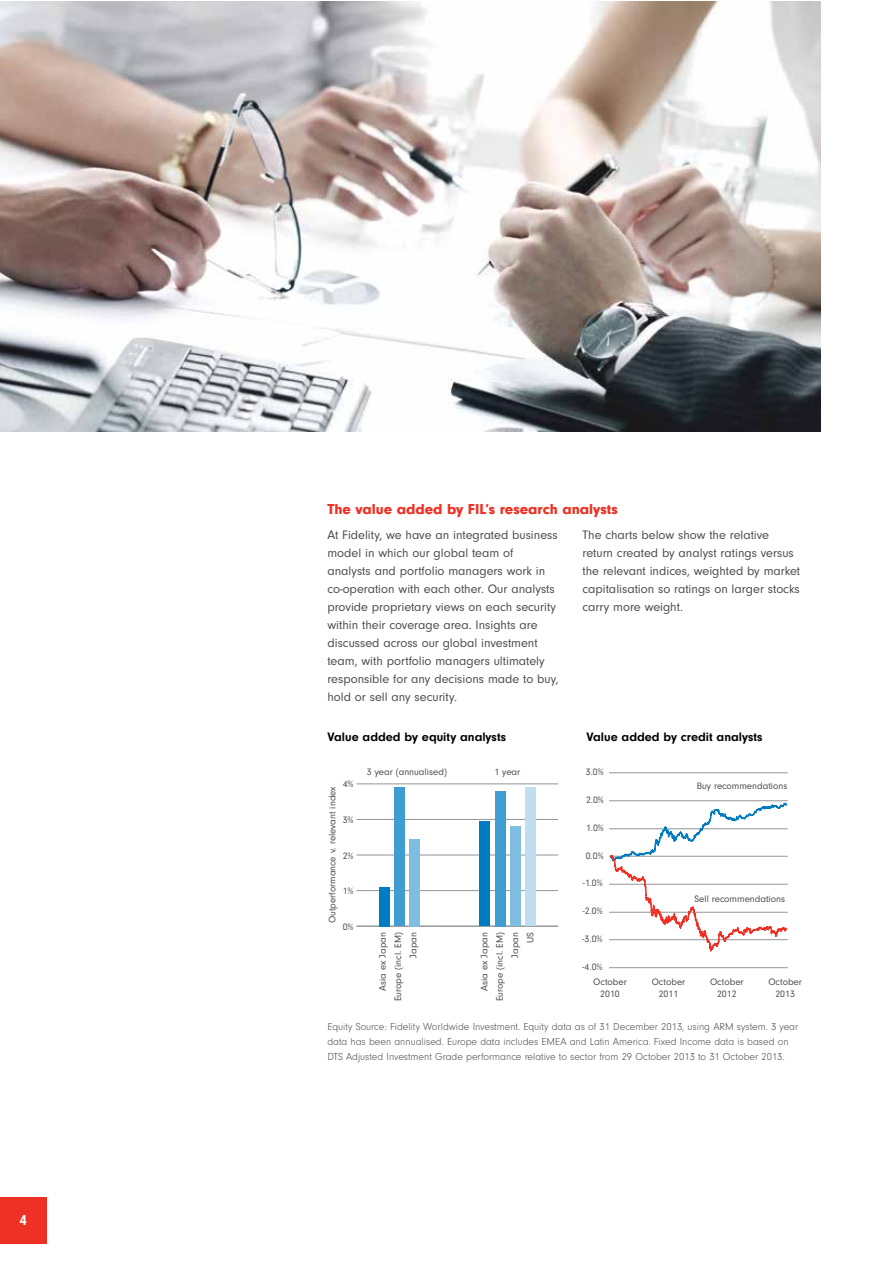
<style>
.page{position:relative;width:893px;height:1263px;background:#fff}
.page>*{position:absolute;margin:0;border:0;box-sizing:border-box;transform-origin:0 0}
.t1{font:900 15px "Neuzeit Gro";color:#ee3124}
.t2{font:700 15px "Neuzeit Gro";color:#fff}
.t3{font:12.75px/18px "Neuzeit Gro";color:#4d4d4f}
.t4{font:700 12.75px "Neuzeit Gro";color:#000}
.t5{font:300 10.5px/15px "Neuzeit Gro";color:#4d4d4f}
.t6{font:9.75px/15.3px "Neuzeit Gro";color:#4d4d4f;text-align:center}
</style>
<div class="page">
<img style="left:0;top:1px;width:821px;height:431px">
<div style="left:0;top:1197px;width:47px;height:47px;background:#ee3124"></div>
<hr style="left:357px;top:926px;width:201px;height:1px;background:#939598">
<hr style="left:357px;top:890px;width:201px;height:1px;background:#939598">
<hr style="left:357px;top:855px;width:201px;height:1px;background:#939598">
<hr style="left:357px;top:819px;width:201px;height:1px;background:#939598">
<hr style="left:357px;top:784px;width:201px;height:1px;background:#939598">
<div style="left:525px;top:787px;width:10px;height:139px;background:#bfdef0"></div>
<div style="left:409px;top:839px;width:11px;height:87px;background:#80bee1"></div>
<div style="left:510px;top:826px;width:10px;height:100px;background:#80bee1"></div>
<div style="left:394px;top:787px;width:11px;height:139px;background:#409dd2"></div>
<div style="left:495px;top:791px;width:10px;height:135px;background:#409dd2"></div>
<div style="left:379px;top:887px;width:11px;height:39px;background:#007cc3"></div>
<div style="left:480px;top:821px;width:10px;height:105px;background:#007cc3"></div>
<hr style="left:609px;top:772px;width:178px;height:1px;background:#939598">
<hr style="left:609px;top:800px;width:178px;height:1px;background:#939598">
<hr style="left:609px;top:967px;width:178px;height:1px;background:#939598">
<svg style="left:609px;top:801px;width:179px;height:151px"></svg>
<p class="t2" style="left:20px;top:1212px;width:9px">4</p>
<p class="t1" style="left:327px;top:500px;width:292px">The value added by FIL’s research analysts</p>
<p class="t3" style="left:327px;top:526px;width:233px">At Fidelity, we have an integrated business model in which our global team of analysts and portfolio managers work in co-operation with each other. Our analysts provide proprietary views on each security within their coverage area. Insights are discussed across our global investment team, with portfolio managers ultimately responsible for any decisions made to buy, hold or sell any security.</p>
<p class="t3" style="left:583px;top:526px;width:219px">The charts below show the relative return created by analyst ratings versus the relevant indices, weighted by market capitalisation so ratings on larger stocks carry more weight.</p>
<p class="t4" style="left:327px;top:730px;width:180px">Value added by equity analysts</p>
<p class="t4" style="left:586px;top:730px;width:178px">Value added by credit analysts</p>
<p class="t6" style="left:367px;top:764px;width:82px">3 year (annualised)</p>
<p class="t6" style="left:325px;top:923px;width:138px;rotate:-90deg">Outperformance v. relevant index</p>
<p class="t6" style="left:586px;top:764px;width:19px">3.0%</p>
<p class="t6" style="left:494px;top:764px;width:27px">1 year</p>
<p class="t6" style="left:343px;top:777px;width:12px">4%</p>
<p class="t6" style="left:697px;top:778px;width:92px">Buy recommendations</p>
<p class="t6" style="left:586px;top:792px;width:19px">2.0%</p>
<p class="t6" style="left:343px;top:812px;width:12px">3%</p>
<p class="t6" style="left:586px;top:820px;width:19px">1.0%</p>
<p class="t6" style="left:343px;top:848px;width:12px">2%</p>
<p class="t6" style="left:586px;top:848px;width:19px">0.0%</p>
<p class="t6" style="left:583px;top:876px;width:21px">-1.0%</p>
<p class="t6" style="left:343px;top:883px;width:12px">1%</p>
<p class="t6" style="left:694px;top:891px;width:92px">Sell recommendations</p>
<p class="t6" style="left:583px;top:904px;width:21px">-2.0%</p>
<p class="t6" style="left:343px;top:919px;width:12px">0%</p>
<p class="t6" style="left:375px;top:1001px;width:71px;text-align:right;rotate:-90deg">Asia ex Japan<br>Europe (incl. EM)<br>Japan</p>
<p class="t6" style="left:477px;top:1001px;width:71px;text-align:right;rotate:-90deg">Asia ex Japan<br>Europe (incl. EM)<br>Japan<br>US</p>
<p class="t6" style="left:583px;top:931px;width:21px">-3.0%</p>
<p class="t6" style="left:583px;top:959px;width:21px">-4.0%</p>
<p class="t6" style="left:593px;top:976px;width:35px;line-height:11.7px">October<br>2010</p>
<p class="t6" style="left:652px;top:976px;width:35px;line-height:11.7px">October<br>2011</p>
<p class="t6" style="left:710px;top:976px;width:35px;line-height:11.7px">October<br>2012</p>
<p class="t6" style="left:768px;top:976px;width:35px;line-height:11.7px">October<br>2013</p>
<p class="t5" style="left:327px;top:1020px;width:472px">Equity Source: Fidelity Worldwide Investment. Equity data as of 31 December 2013, using ARM system. 3 year data has been annualised. Europe data includes EMEA and Latin America. Fixed Income data is based on<br>DTS Adjusted Investment Grade performance relative to sector from 29 October 2013 to 31 October 2013.</p>
</div>
